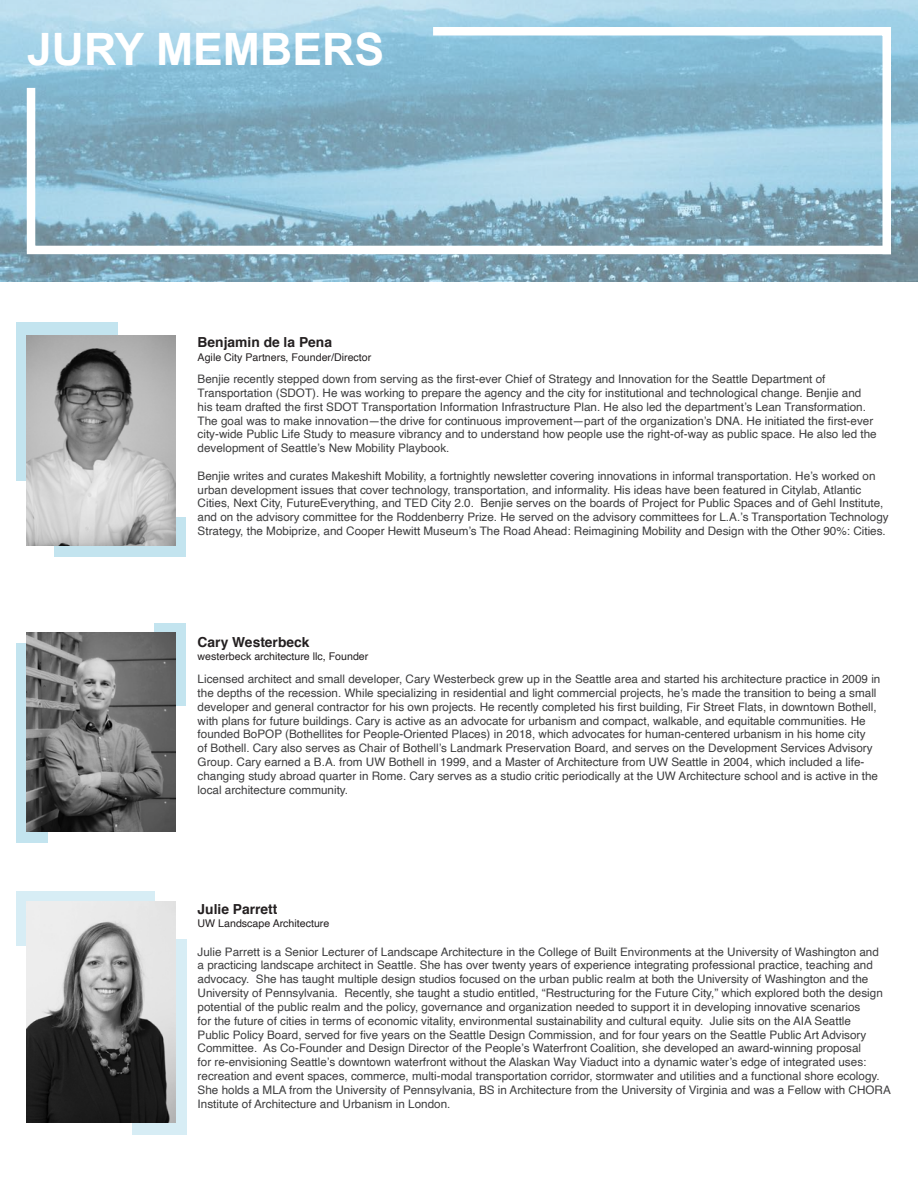
<style>
.page{position:relative;width:918px;height:1188px;background:#fff}
.page>*{position:absolute;margin:0;border:0;box-sizing:border-box;transform-origin:0 0}
.t1{font:700 44.7px "Arial";color:#fff}
.t2{font:700 13.8px "Helvetica";color:#231f20}
.Body_Text_-_11_pt{font:11.7px/13.8px "Helvetica";color:#3e3e3f}
.t3{font:10.65px "Helvetica";color:#231f20}
</style>
<div class="page">
<img style="left:0;top:0;width:918px;height:281px">
<svg style="left:16px;top:643px;width:32px;height:199px;background:#bcdae4"></svg>
<div style="left:154px;top:623px;width:32px;height:82px;background:#c3e4ef"></div>
<div style="left:16px;top:322px;width:102px;height:158px;background:#c3e4ef"></div>
<div style="left:54px;top:517px;width:132px;height:40px;background:#c3e4ef"></div>
<svg style="left:16px;top:891px;width:138px;height:55px;background:#d8ecf4"></svg>
<div style="left:132px;top:939px;width:54px;height:196px;background:#d7edf5"></div>
<svg style="left:23px;top:79px;width:877px;height:179px;background:#8db7ca"></svg>
<svg style="left:425px;top:23px;width:470px;height:240px;background:#96bed0"></svg>
<img style="left:27px;top:335px;width:149px;height:211px">
<img style="left:27px;top:902px;width:149px;height:220px">
<img style="left:27px;top:632px;width:149px;height:200px">
<p class="t1" style="left:27px;top:20px;width:359px">JURY MEMBERS</p>
<p class="t2" style="left:198px;top:331px;width:136px">Benjamin de la Pena</p>
<p class="t3" style="left:198px;top:349px;width:175px">Agile City Partners, Founder/Director</p>
<p class="Body_Text_-_11_pt" style="left:198px;top:372px;width:681px">Benjie recently stepped down from serving as the first-ever Chief of Strategy and Innovation for the Seattle Department of Transportation (SDOT .) He was working to prepare the agency and the city for institutional and technological change. Benjie and his team drafted the first SDOT Transportation Information Infrastructure Plan. He also led the department s’ Lean Transformation.<br>The goal was to make innovation—the drive for continuous improvement—part of the organization s’ DNA. He initiated the first-ever city-wide Public Life Study to measure vibrancy and to understand how people use the right-of-way as public space. He also led the development of Seattle s’ New Mobility Playbook.</p>
<p class="Body_Text_-_11_pt" style="left:198px;top:469px;width:680px">Benjie writes and curates Makeshift Mobility a, fortnightly newsletter covering innovations in informal transportation. He s’ worked on</p>
<p class="Body_Text_-_11_pt" style="left:198px;top:483px;width:665px">urban development issues that cover technology, transportation, and informality. His ideas have been featured in Citylab, Atlantic</p>
<p class="Body_Text_-_11_pt" style="left:481px;top:497px;width:404px">Benjie serves on the boards of Project for Public Spaces and of Gehl Institute,</p>
<p class="Body_Text_-_11_pt" style="left:198px;top:497px;width:693px">Cities, Next City, FutureEverything, and TED City 2.0.<br>and on the advisory committee for the Roddenberry Prize. He served on the advisory committees for A.L s’. Transportation Technology<br>Strategy, the Mobiprize, and Cooper Hewitt Museum s’ The Road Ahead: Reimagining Mobility and Design with the Other 90%: Cities.</p>
<p class="t2" style="left:198px;top:631px;width:113px">Cary Westerbeck</p>
<p class="t3" style="left:198px;top:648px;width:172px">westerbeck architecture llc, Founder</p>
<p class="Body_Text_-_11_pt" style="left:198px;top:672px;width:684px">Licensed architect and small developer, Cary Westerbeck grew up in the Seattle area and started his architecture practice in 2009 in the depths of the recession. While specializing in residential and light commercial projects, he s’ made the transition to being a small developer and general contractor for his own projects. He recently completed his first building, Fir Street Flats in, downtown Bothell, with plans for future buildings. Cary is active as an advocate for urbanism and compact, walkable, and equitable communities. He founded BoPOP (Bothellites for People-Oriented Places) in 2018, which advocates for human-centered urbanism in his home city<br>of Bothell. Cary also serves as Chair of Bothell s’ Landmark Preservation Board, and serves on the Development Services Advisory</p>
<p class="Body_Text_-_11_pt" style="left:198px;top:769px;width:682px">changing study abroad quarter in Rome. Cary serves as a studio critic periodically at the UW Architecture school and is active in the</p>
<p class="Body_Text_-_11_pt" style="left:198px;top:755px;width:668px">Group. Cary earned Ba A. . from UW Bothell in 1999, and a Master of Architecture from UW Seattle in 2004, which included a life-</p>
<p class="Body_Text_-_11_pt" style="left:198px;top:783px;width:152px">local architecture community.</p>
<p class="t2" style="left:198px;top:898px;width:81px">Julie Parrett</p>
<p class="t3" style="left:198px;top:915px;width:133px">UW Landscape Architecture</p>
<p class="Body_Text_-_11_pt" style="left:198px;top:945px;width:683px">Julie Parrett is a Senior Lecturer of Landscape Architecture in the College of Built Environments at the University of Washington and</p>
<p class="Body_Text_-_11_pt" style="left:198px;top:959px;width:677px">a practicing landscape architect in Seattle. She has over twenty years of experience integrating professional practice, teaching and</p>
<p class="Body_Text_-_11_pt" style="left:256px;top:973px;width:614px">She has taught multiple design studios focused on the urban public realm at both the University of Washington and the</p>
<p class="Body_Text_-_11_pt" style="left:198px;top:973px;width:53px">advocacy.</p>
<p class="Body_Text_-_11_pt" style="left:345px;top:986px;width:540px">Recently, she taught a studio entitled “, Restructuring for the Future City,” which explored both the design</p>
<p class="Body_Text_-_11_pt" style="left:198px;top:986px;width:142px">University of Pennsylvania.</p>
<p class="Body_Text_-_11_pt" style="left:198px;top:1000px;width:664px">potential of the public realm and the policy, governance and organization needed to support init developing innovative scenarios</p>
<p class="Body_Text_-_11_pt" style="left:710px;top:1014px;width:143px">Julie sits on the AIA Seattle</p>
<p class="Body_Text_-_11_pt" style="left:198px;top:1014px;width:507px">for the future of cities in terms of economic vitality, environmental sustainability and cultural equity.</p>
<p class="Body_Text_-_11_pt" style="left:198px;top:1028px;width:670px">Public Policy Board, served for five years on the Seattle Design Commission, and for four years on the Seattle Public Art Advisory</p>
<p class="Body_Text_-_11_pt" style="left:263px;top:1042px;width:599px">As Co-Founder and Design Director of the People s’ Waterfront Coalition, she developed an award-winning proposal</p>
<p class="Body_Text_-_11_pt" style="left:198px;top:1042px;width:695px">Committee.<br>for re-envisioning Seattle s’ downtown waterfront without the Alaskan Way Viaduct into a dynamic water s’ edge of integrated uses: recreation and event spaces, commerce, multi-modal transportation corridor, stormwater and utilities and a functional shore ecology.<br>She holds a MLA from the University of Pennsylvania, BS in Architecture from the University of Virginia and was a Fellow with CHORA Institute of Architecture and Urbanism in London.</p>
</div>
